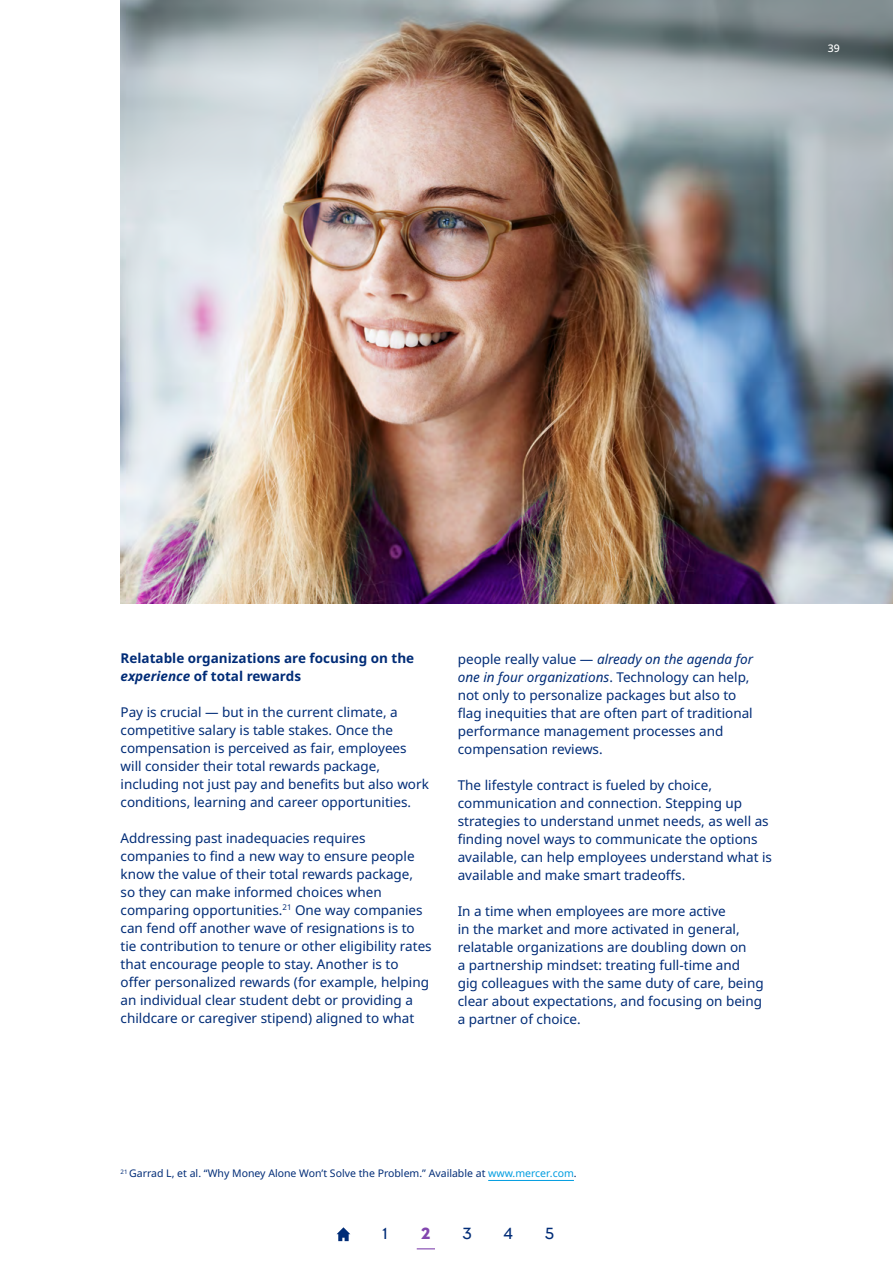
<style>
.page{position:relative;width:893px;height:1263px;background:#fff}
.page>*{position:absolute;margin:0;border:0;box-sizing:border-box;transform-origin:0 0}
.Large_Stat{font:15px "MMC Display";color:#002c77}
.Large_Stat-2{font:700 15px "MMC Display";color:#8246af}
.Body_copy{font:13.5px/18px "Noto Sans";color:#002c77}
.t1{font:700 13.5px/18px "Noto Sans";color:#002c77}
.Footnotes{font:10.5px "Noto Sans";color:#002c77}
.Page_Number{font:500 10.5px "Noto Sans";color:#fff}
.s1{font-style:italic}
.s2{color:#009de0}
</style>
<div class="page">
<hr style="left:488px;top:1180px;width:86px;height:1px;background:#009de0">
<img style="left:121px;top:0;width:772px;height:603px">
<svg style="left:337px;top:1227px;width:13px;height:14px"></svg>
<svg style="left:417px;top:1248px;width:18px;height:1px"></svg>
<p class="Page_Number" style="left:828px;top:40px;width:14px">39</p>
<h5 class="t1" style="left:121px;top:649px;width:295px">Relatable organizations are focusing on the <span class="s1">experience</span> of total rewards</h5>
<p class="Body_copy" style="left:121px;top:703px;width:310px">Pay is crucial — but in the current climate, a competitive salary is table stakes. Once the compensation is perceived as fair, employees will consider their total rewards package, including not just pay and benefits but also work conditions, learning and career opportunities.</p>
<p class="Body_copy" style="left:121px;top:829px;width:313px">Addressing past inadequacies requires companies to find a new way to ensure people know the value of their total rewards package,<br>so they can make informed choices when comparing opportunities.<sup>21</sup> One way companies can fend off another wave of resignations is to tie contribution to tenure or other eligibility rates that encourage people to stay. Another is to offer personalized rewards (for example, helping an individual clear student debt or providing a childcare or caregiver stipend) aligned to what</p>
<p class="Body_copy" style="left:458px;top:650px;width:297px">people really value — <span class="s1">already on the agenda for one in four organizations</span>. Technology can help, not only to personalize packages but also to flag inequities that are often part of traditional performance management processes and compensation reviews.</p>
<p class="Body_copy" style="left:458px;top:776px;width:316px">The lifestyle contract is fueled by choice, communication and connection. Stepping up strategies to understand unmet needs, as well as finding novel ways to communicate the options available, can help employees understand what is available and make smart tradeoffs.</p>
<p class="Body_copy" style="left:458px;top:902px;width:307px">In a time when employees are more active<br>in the market and more activated in general, relatable organizations are doubling down on<br>a partnership mindset: treating full-time and<br>gig colleagues with the same duty of care, being clear about expectations, and focusing on being a partner of choice.</p>
<p class="Footnotes" style="left:121px;top:1166px;width:458px"><sup>21</sup> Garrad L, et al. “Why Money Alone Won’t Solve the Problem.” Available at <span class="s2">www.mercer.com</span>.</p>
<p class="Large_Stat" style="left:382px;top:1223px;width:7px">1</p>
<p class="Large_Stat-2" style="left:421px;top:1223px;width:11px">2</p>
<p class="Large_Stat" style="left:462px;top:1223px;width:11px">3</p>
<p class="Large_Stat" style="left:503px;top:1223px;width:11px">4</p>
<p class="Large_Stat" style="left:545px;top:1223px;width:11px">5</p>
</div>
